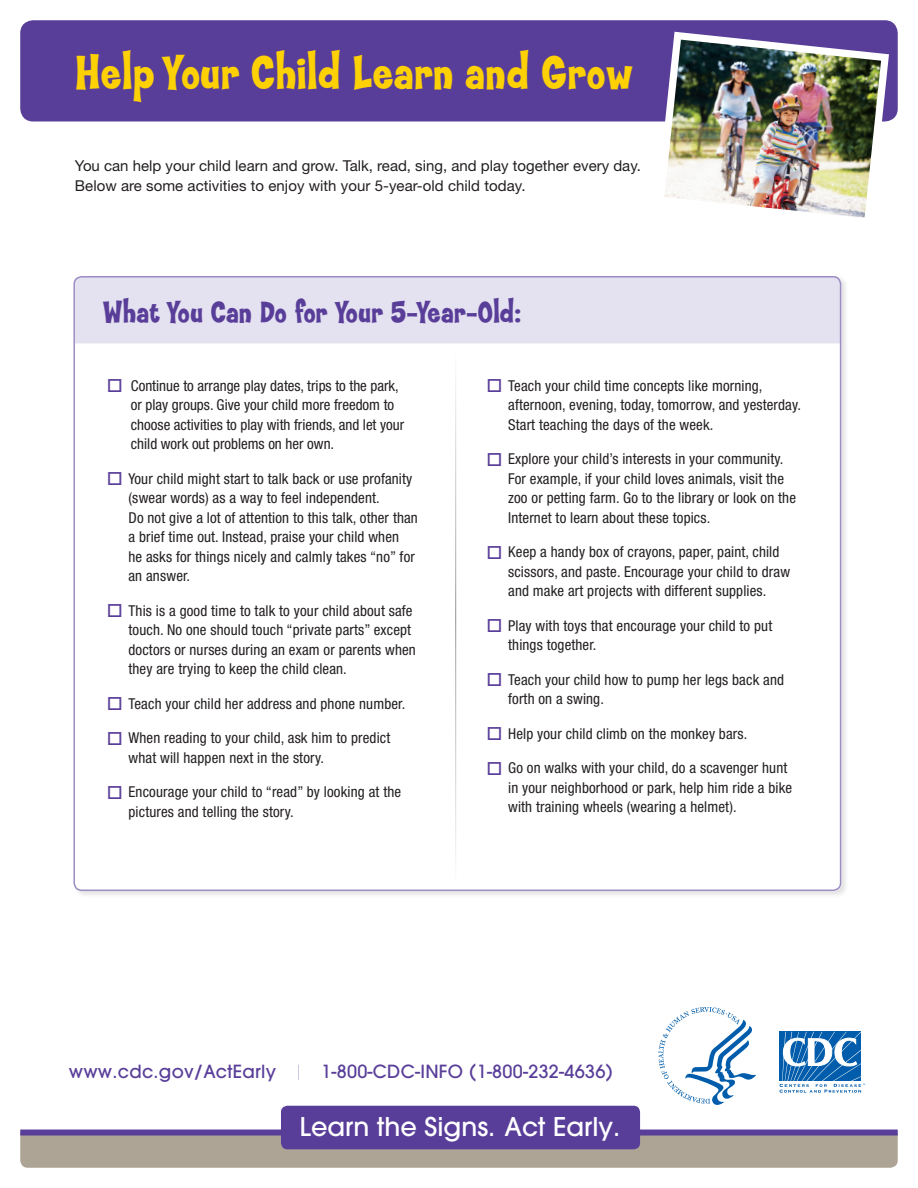
<style>
.page{position:relative;width:918px;height:1188px;background:#fff}
.page>*{position:absolute;margin:0;border:0;box-sizing:border-box;transform-origin:0 0}
.t1{font:800 49.35px "Coop";letter-spacing:.005em;color:#fed105}
.t2{font:800 31.5px "Coop";letter-spacing:.005em;color:#593e99}
.t3{font:500 25.65px "Avant Garde";color:#fff}
.t4{font:500 18px "Avant Garde";letter-spacing:.015em;color:#593e99}
.AUT{font:condensed 15px/19.5px "Helvetica Neue";letter-spacing:.01em;color:#231f20}
.t5{font:15px "Helvetica Neue";color:#231f20}
.s1{color:#593e99}
.s2{font-weight:200;color:#9c8dc3}
</style>
<div class="page">
<div style="left:73px;top:274px;width:776px;height:625px;background:#231f20;opacity:.13"></div>
<div style="left:75px;top:276px;width:766px;height:615px;background:#fff;border-radius:8px"></div>
<div style="left:75px;top:276px;width:766px;height:67px;background:#e4e1f0"></div>
<div style="left:20px;top:20px;width:878px;height:102px;background:#593e99;border-radius:13px"></div>
<svg style="left:656px;top:32px;width:233px;height:90px"></svg>
<div style="left:20px;top:1136px;width:878px;height:32px;background:#ada496"></div>
<div style="left:20px;top:1130px;width:878px;height:6px;background:#593e99"></div>
<div style="left:281px;top:1106px;width:359px;height:43px;background:#593e99;border-radius:6px"></div>
<img style="left:664px;top:40px;width:217px;height:178px">
<svg style="left:779px;top:1031px;width:82px;height:1px"></svg>
<svg style="left:779px;top:1032px;width:86px;height:61px"></svg>
<svg style="left:658px;top:1007px;width:98px;height:98px"></svg>
<p class="t1" style="left:75px;top:45px;width:560px">Help Your Child Learn and Grow</p>
<p class="t5" style="left:75px;top:157px;width:567px">You can help your child learn and grow. Talk, read, sing, and play together every day.</p>
<p class="t5" style="left:75px;top:176px;width:452px">Below are some activities to enjoy with your 5-year-old child today.</p>
<p class="t2" style="left:103px;top:295px;width:420px">What You Can Do for Your 5-Year-Old:</p>
<p class="AUT" style="left:131px;top:376px;width:275px;text-indent:-24px"><span class="s1">□</span> Continue to arrange play dates, trips to the park, or play groups. Give your child more freedom to choose activities to play with friends, and let your child work out problems on her own.</p>
<p class="AUT" style="left:129px;top:469px;width:291px;text-indent:-22px"><span class="s1">□</span> Your child might start to talk back or use profanity (swear words) as a way to feel independent.<br>Do not give a lot of attention to this talk, other than a brief time out. Instead, praise your child when<br>he asks for things nicely and calmly takes “no” for an answer.</p>
<p class="AUT" style="left:129px;top:601px;width:289px;text-indent:-22px"><span class="s1">□</span> This is a good time to talk to your child about safe touch. No one should touch “private parts” except doctors or nurses during an exam or parents when they are trying to keep the child clean.</p>
<p class="AUT" style="left:107px;top:694px;width:300px"><span class="s1">□</span> Teach your child her address and phone number.</p>
<p class="AUT" style="left:129px;top:728px;width:263px;text-indent:-22px"><span class="s1">□</span> When reading to your child, ask him to predict what will happen next in the story.</p>
<p class="AUT" style="left:129px;top:782px;width:274px;text-indent:-22px"><span class="s1">□</span> Encourage your child to “read” by looking at the pictures and telling the story.</p>
<p class="AUT" style="left:508px;top:376px;width:294px;text-indent:-22px"><span class="s1">□</span> Teach your child time concepts like morning, afternoon, evening, today, tomorrow, and yesterday.<br>Start teaching the days of the week.</p>
<p class="AUT" style="left:508px;top:449px;width:289px;text-indent:-22px"><span class="s1">□</span> Explore your child’s interests in your community.<br>For example, if your child loves animals, visit the zoo or petting farm. Go to the library or look on the Internet to learn about these topics.</p>
<p class="AUT" style="left:508px;top:542px;width:283px;text-indent:-22px"><span class="s1">□</span> Keep a handy box of crayons, paper, paint, child scissors, and paste. Encourage your child to draw and make art projects with different supplies.</p>
<p class="AUT" style="left:508px;top:616px;width:266px;text-indent:-22px"><span class="s1">□</span> Play with toys that encourage your child to put things together.</p>
<p class="AUT" style="left:508px;top:670px;width:277px;text-indent:-22px"><span class="s1">□</span> Teach your child how to pump her legs back and forth on a swing.</p>
<p class="AUT" style="left:487px;top:724px;width:262px"><span class="s1">□</span> Help your child climb on the monkey bars.</p>
<p class="AUT" style="left:508px;top:758px;width:286px;text-indent:-22px"><span class="s1">□</span> Go on walks with your child, do a scavenger hunt in your neighborhood or park, help him ride a bike with training wheels (wearing a helmet).</p>
<p class="t4" style="left:69px;top:1061px;width:546px">www.cdc.gov/ActEarly <span class="s2">|</span> 1-800-CDC-INFO (1-800-232-4636)</p>
<p class="t3" style="left:300px;top:1111px;width:322px">Learn the Signs. Act Early.</p>
</div>
